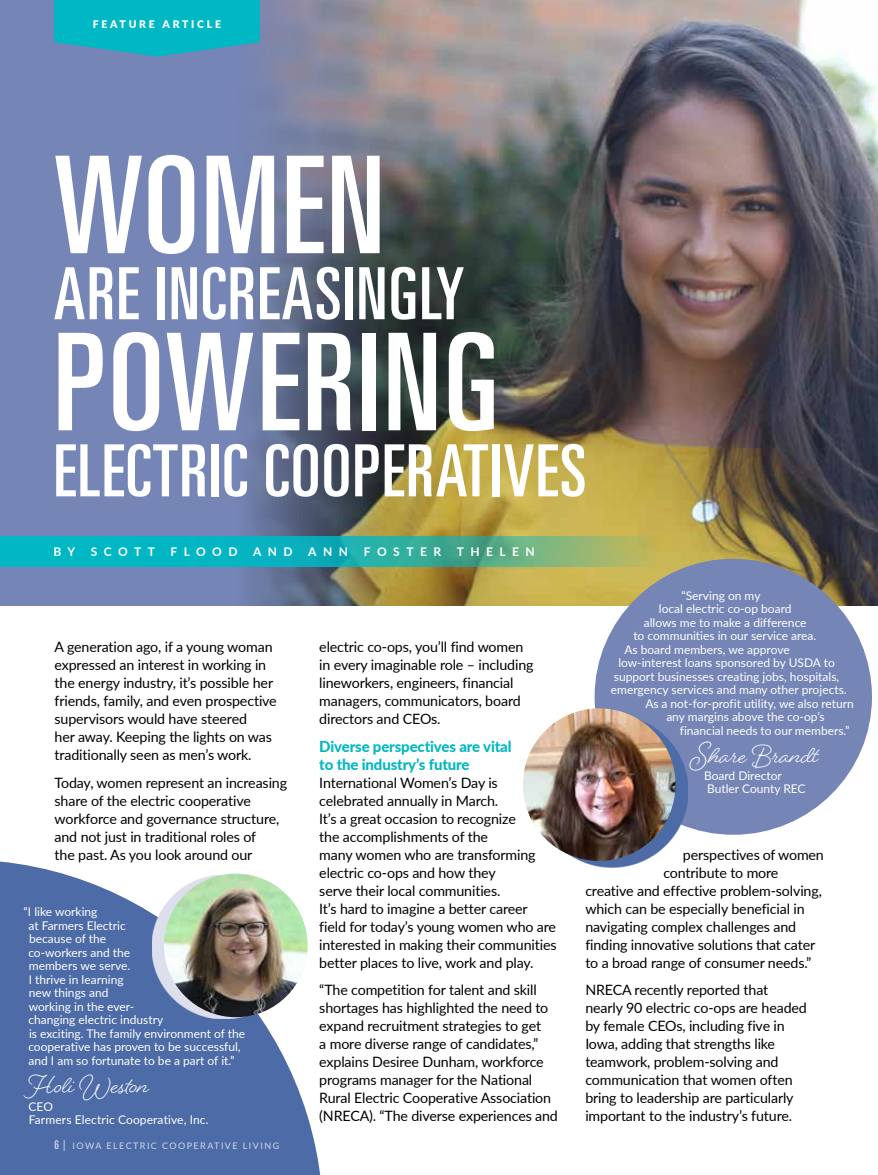
<style>
.page{position:relative;width:878px;height:1175px;background:#fff}
.page>*{position:absolute;margin:0;border:0;box-sizing:border-box;transform-origin:0 0}
.t1{font:ultra-condensed 135px "Univers";letter-spacing:.02em;color:#fff}
.t2{font:ultra-condensed 72px "Univers";letter-spacing:.02em;color:#fff}
.t3{font:700 27px "Beloved Script";color:#fff}
.t4{font:800 15px/18px "Lato";letter-spacing:-.01em;color:#00b7c4}
.t5{font:14.25px/18px "Lato";letter-spacing:-.01em;color:#000}
.t6{font:12px/13.5px "Lato";color:#fff}
.t7{font:700 12px "Lato";letter-spacing:.54em;color:#fff}
.t8{font:900 10.5px "Lato";letter-spacing:.26em;color:#fff}
.t9{font:9px "Lato";letter-spacing:.16em;color:#fff}
.s1{font-family:"Univers";font-stretch:ultra-condensed;font-size:12px}
.s2{font-size:12px}
</style>
<div class="page">
<div style="left:0;top:0;width:878px;height:605px;background:#7585b6"></div>
<img style="left:247px;top:0;width:631px;height:605px">
<div style="left:594px;top:559px;width:278px;height:275px;background:#7585b6;border-radius:50%"></div>
<svg style="left:0;top:861px;width:320px;height:313px;background:#6780b3"></svg>
<svg style="left:54px;top:0;width:206px;height:57px;background:#0fb0c1"></svg>
<svg style="left:0;top:536px;width:685px;height:31px;background:#37b1a1"></svg>
<svg style="left:551px;top:719px;width:137px;height:148px"></svg>
<img style="left:523px;top:708px;width:152px;height:153px;border-radius:76px">
<svg style="left:152px;top:875px;width:143px;height:144px"></svg>
<img style="left:164px;top:873px;width:144px;height:144px;border-radius:72px">
<p class="t8" style="left:93px;top:16px;width:130px">FEATURE ARTICLE</p>
<h1 class="t1" style="left:54px;top:128px;width:332px">WOMEN</h1>
<h2 class="t2" style="left:54px;top:253px;width:413px">ARE INCREASINGLY</h2>
<h1 class="t1" style="left:54px;top:305px;width:446px">POWERING</h1>
<h2 class="t2" style="left:54px;top:430px;width:534px">ELECTRIC COOPERATIVES</h2>
<p class="t7" style="left:54px;top:543px;width:23px">B Y</p>
<p class="t7" style="left:91px;top:543px;width:66px">SCOTT</p>
<p class="t7" style="left:170px;top:543px;width:69px">FLOOD</p>
<p class="t7" style="left:253px;top:543px;width:41px">AND</p>
<p class="t7" style="left:308px;top:543px;width:41px">ANN</p>
<p class="t7" style="left:364px;top:543px;width:79px">FOSTER</p>
<p class="t7" style="left:456px;top:543px;width:80px">THELEN</p>
<p class="t5" style="left:55px;top:637px;width:224px">A generation ago, if a young woman expressed an interest in working in the energy industry, it’s possible her friends, family, and even prospective supervisors would have steered<br>her away. Keeping the lights on was traditionally seen as men’s work.</p>
<p class="t5" style="left:55px;top:773px;width:234px">Today, women represent an increasing share of the electric cooperative workforce and governance structure, and not just in traditional roles of<br>the past. As you look around our</p>
<p class="t6" style="left:28px;top:904px;width:218px;text-indent:-5px">“I like working<br>at Farmers Electric<br>because of the<br>co-workers and the<br>members we serve.<br>I thrive in learning<br>new things and<br>working in the ever-<br>changing electric industry<br>is exciting. The family environment of the cooperative has proven to be successful, and I am so fortunate to be a part of it.”</p>
<h3 class="t3" style="left:28px;top:1066px;width:122px">Holi Weston</h3>
<p class="t6" style="left:29px;top:1099px;width:182px">CEO<br>Farmers Electric Cooperative, Inc.</p>
<p class="t9" style="left:55px;top:1139px;width:226px"><span class="s1">6</span> <span class="s2">|</span> IOWA ELECTRIC COOPERATIVE LIVING</p>
<p class="t5" style="left:319px;top:637px;width:216px">electric co-ops, you’ll find women in every imaginable role – including lineworkers, engineers, financial managers, communicators, board directors and CEOs.</p>
<p class="t4" style="left:319px;top:736px;width:194px">Diverse perspectives are vital to the industry’s future</p>
<p class="t5" style="left:319px;top:773px;width:239px">International Women’s Day is celebrated annually in March.<br>It’s a great occasion to recognize<br>the accomplishments of the<br>many women who are transforming electric co-ops and how they<br>serve their local communities.<br>It’s hard to imagine a better career field for today’s young women who are interested in making their communities better places to live, work and play.</p>
<p class="t5" style="left:319px;top:980px;width:240px">“The competition for talent and skill shortages has highlighted the need to expand recruitment strategies to get<br>a more diverse range of candidates,” explains Desiree Dunham, workforce programs manager for the National Rural Electric Cooperative Association (NRECA). “The diverse experiences and</p>
<p class="t6" style="left:681px;top:588px;width:81px">“Serving on my</p>
<p class="t6" style="left:658px;top:601px;width:134px">local electric co-op board</p>
<p class="t6" style="left:643px;top:615px;width:164px">allows me to make a difference</p>
<p class="t6" style="left:633px;top:628px;width:184px">to communities in our service area.</p>
<p class="t6" style="left:624px;top:642px;width:167px">As board members, we approve</p>
<p class="t6" style="left:618px;top:655px;width:218px">low-interest loans sponsored by USDA to</p>
<p class="t6" style="left:613px;top:669px;width:227px">support businesses creating jobs, hospitals,</p>
<p class="t6" style="left:610px;top:682px;width:237px">emergency services and many other projects.</p>
<p class="t6" style="left:645px;top:696px;width:210px">As a not-for-profit utility, we also return</p>
<p class="t6" style="left:666px;top:709px;width:160px">any margins above the co-op’s</p>
<p class="t6" style="left:679px;top:723px;width:171px">financial needs to our members.”</p>
<h3 class="t3" style="left:694px;top:736px;width:125px">Share Brandt</h3>
<p class="t6" style="left:704px;top:768px;width:103px;line-height:12.8px">Board Director<br>Butler County REC</p>
<p class="t5" style="left:683px;top:845px;width:142px">perspectives of women</p>
<p class="t5" style="left:663px;top:862px;width:117px">contribute to more</p>
<p class="t5" style="left:585px;top:880px;width:238px">creative and effective problem-solving,</p>
<p class="t5" style="left:585px;top:898px;width:221px">which can be especially beneficial in</p>
<p class="t5" style="left:585px;top:916px;width:212px">navigating complex challenges and</p>
<p class="t5" style="left:585px;top:934px;width:231px">finding innovative solutions that cater</p>
<p class="t5" style="left:585px;top:952px;width:227px">to a broad range of consumer needs.”</p>
<p class="t5" style="left:585px;top:980px;width:223px">NRECA recently reported that nearly 90 electric co-ops are headed by female CEOs, including five in Iowa, adding that strengths like teamwork, problem-solving and communication that women often bring to leadership are particularly important to the industry’s future.</p>
</div>
